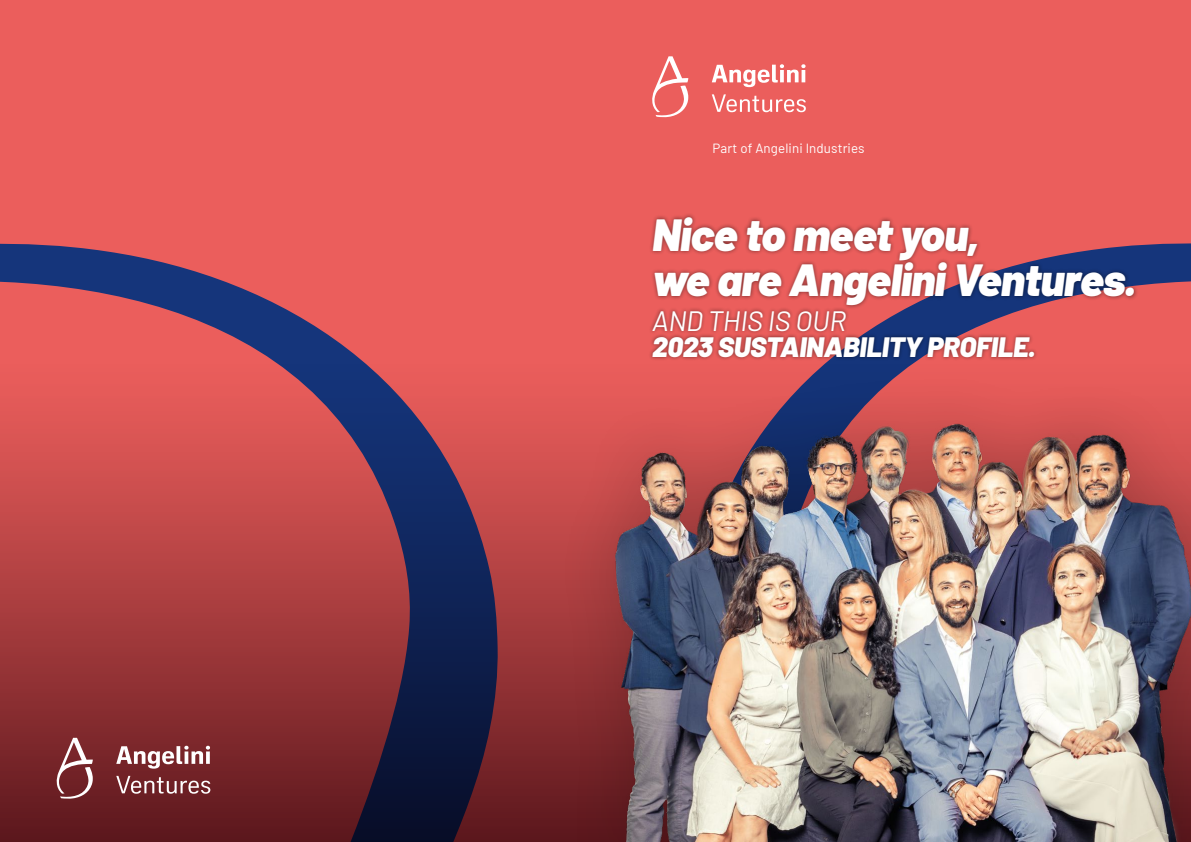
<style>
.page{position:relative;width:1191px;height:842px;background:#fff}
.page>*{position:absolute;margin:0;border:0;box-sizing:border-box;transform-origin:0 0}
.t1{font:italic 900 45px/45px "Barlow";letter-spacing:-.015em;color:#fff}
.t2{font:italic 900 28px "Barlow";letter-spacing:-.01em;color:#fff}
.t3{font:italic 28px "Barlow";letter-spacing:-.01em;color:#fff}
.t4{font:13.3px "Barlow";letter-spacing:.01em;color:#fff}
</style>
<div class="page">
<div style="left:0;top:0;width:595px;height:842px;background:#eb5e5c"></div>
<svg style="left:0;top:243px;width:361px;height:117px"></svg>
<svg style="left:0;top:360px;width:554px;height:482px;background:#903942"></svg>
<svg style="left:57px;top:738px;width:36px;height:61px;background:#95585c"></svg>
<svg style="left:116px;top:746px;width:94px;height:23px;background:#a87376"></svg>
<svg style="left:116px;top:776px;width:94px;height:18px;background:#945a5e"></svg>
<div style="left:595px;top:0;width:596px;height:842px;background:#eb5e5c"></div>
<svg style="left:652px;top:56px;width:36px;height:61px"></svg>
<svg style="left:712px;top:64px;width:93px;height:23px"></svg>
<svg style="left:712px;top:94px;width:94px;height:18px"></svg>
<div style="left:554px;top:364px;width:637px;height:478px;background:#000;opacity:.2"></div>
<img style="left:595px;top:243px;width:596px;height:599px">
<div style="left:649px;top:213px;width:490px;height:97px;background:#000;opacity:.5"></div>
<p class="t4" style="left:712px;top:139px;width:154px">Part of Angelini Industries</p>
<p class="t1" style="left:652px;top:209px;width:486px">Nice to meet you,<br>we are Angelini Ventures.</p>
<p class="t3" style="left:652px;top:301px;width:195px">AND THIS IS OUR</p>
<p class="t2" style="left:652px;top:326px;width:385px">2023 SUSTAINABILITY PROFILE.</p>
</div>
